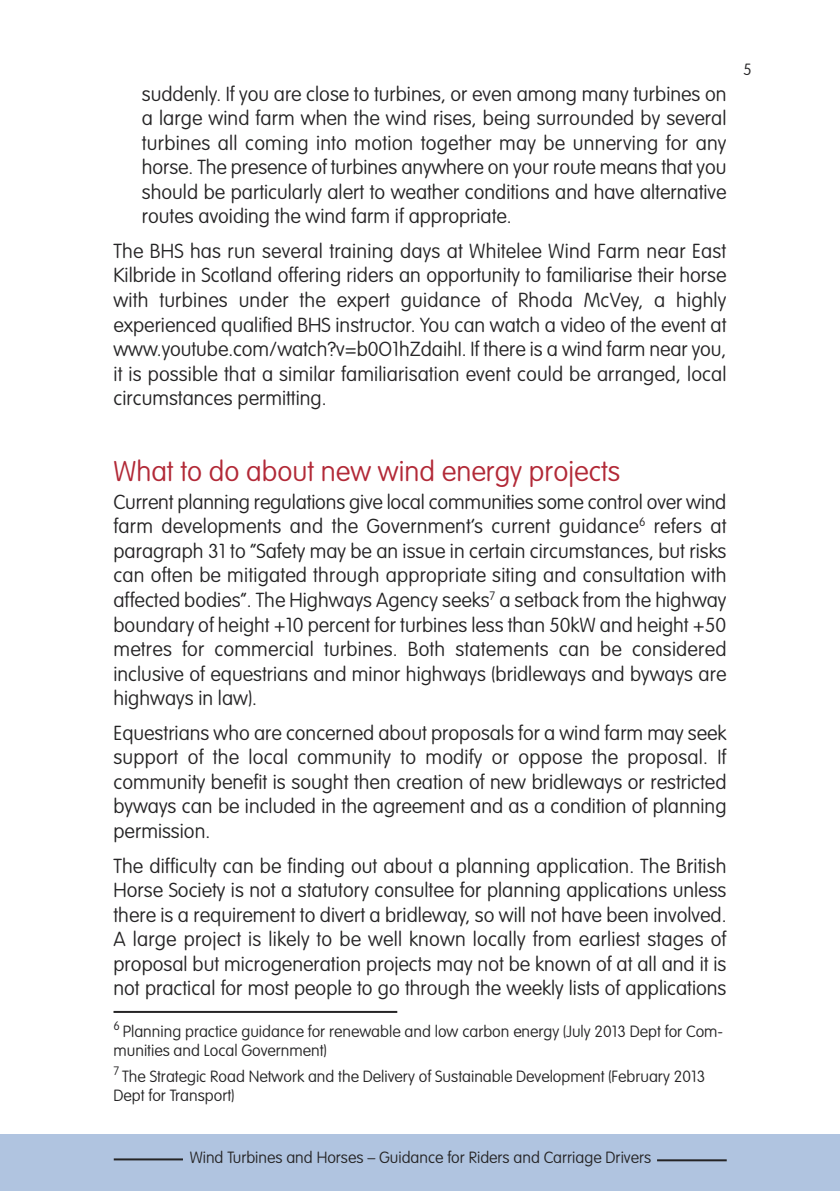
<style>
.page{position:relative;width:840px;height:1191px;background:#fff}
.page>*{position:absolute;margin:0;border:0;box-sizing:border-box;transform-origin:0 0}
.t1{font:100 28px "VAG Rounded LT";color:#b22937}
.t2{font:100 20px/24.6px "VAG Rounded LT";color:#252425;text-align:justify}
.t3{font:100 16px/19.2px "VAG Rounded LT";color:#252425}
</style>
<div class="page">
<div style="left:0;top:1134px;width:839px;height:57px;background:#b0c4e0"></div>
<hr style="left:114px;top:1158px;width:69px;height:2px;background:#252425">
<hr style="left:656px;top:1159px;width:70px;height:2px;background:#252425">
<hr style="left:113px;top:1011px;width:284px;height:2px;background:#252425">
<p class="t2" style="left:142px;top:83px;width:585px">suddenly. If you are close to turbines, or even among many turbines on a large wind farm when the wind rises, being surrounded by several turbines all coming into motion together may be unnerving for any horse. The presence of turbines anywhere on your route means that you should be particularly alert to weather conditions and have alternative routes avoiding the wind farm if appropriate.</p>
<p class="t2" style="left:113px;top:240px;width:614px">The BHS has run several training days at Whitelee Wind Farm near East Kilbride in Scotland offering riders an opportunity to familiarise their horse with turbines under the expert guidance of Rhoda McVey, a highly experienced qualified BHS instructor. You can watch a video of the event at www.youtube.com/watch?v=b0O1hZdaihI. If there is a wind farm near you, it is possible that a similar familiarisation event could be arranged, local circumstances permitting.</p>
<p class="t3" style="left:742px;top:61px;width:10px">5</p>
<h1 class="t1" style="left:113px;top:459px;width:508px">What to do about new wind energy projects</h1>
<p class="t2" style="left:113px;top:491px;width:614px">Current planning regulations give local communities some control over wind farm developments and the Government’s current guidance<sup>6</sup> refers at paragraph 31 to “Safety may be an issue in certain circumstances, but risks can often be mitigated through appropriate siting and consultation with affected bodies”. The Highways Agency seeks<sup>7</sup> a setback from the highway boundary of height +10 percent for turbines less than 50kW and height +50 metres for commercial turbines. Both statements can be considered inclusive of equestrians and minor highways (bridleways and byways are highways in law).</p>
<p class="t2" style="left:113px;top:722px;width:614px">Equestrians who are concerned about proposals for a wind farm may seek support of the local community to modify or oppose the proposal. If community benefit is sought then creation of new bridleways or restricted byways can be included in the agreement and as a condition of planning permission.</p>
<p class="t2" style="left:113px;top:854px;width:614px">The difficulty can be finding out about a planning application. The British Horse Society is not a statutory consultee for planning applications unless there is a requirement to divert a bridleway, so will not have been involved.<br>A large project is likely to be well known locally from earliest stages of proposal but microgeneration projects may not be known of at all and it is not practical for most people to go through the weekly lists of applications</p>
<p class="t3" style="left:113px;top:1022px;width:611px"><sup>6</sup> Planning practice guidance for renewable and low carbon energy (July 2013 Dept for Com&shy;munities and Local Government)</p>
<p class="t3" style="left:113px;top:1068px;width:593px"><sup>7</sup> The Strategic Road Network and the Delivery of Sustainable Development (February 2013<br>Dept for Transport)</p>
<p class="t3" style="left:190px;top:1149px;width:462px">Wind Turbines and Horses – Guidance for Riders and Carriage Drivers</p>
</div>
